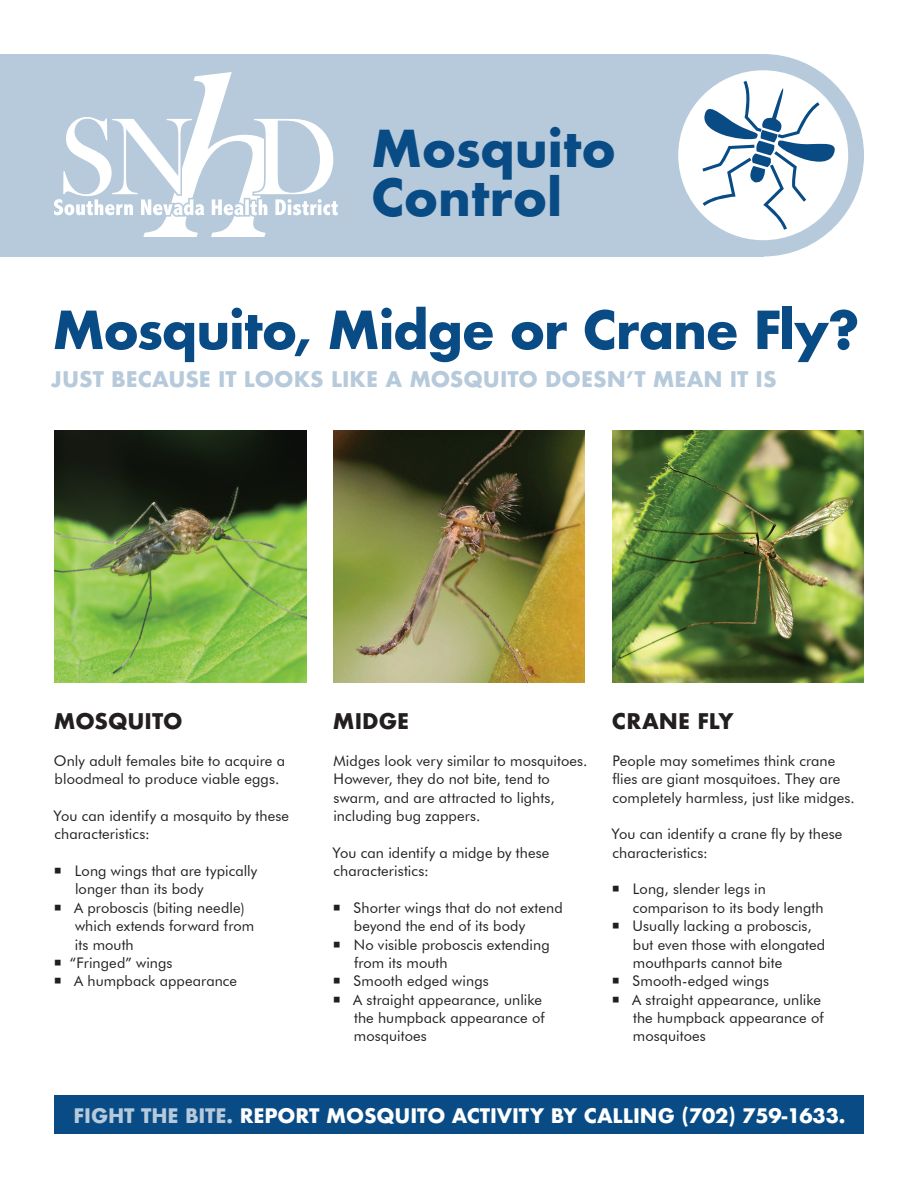
<style>
.page{position:relative;width:918px;height:1188px;background:#fff}
.page>*{position:absolute;margin:0;border:0;box-sizing:border-box;transform-origin:0 0}
.t1{font:700 51px "Futura";letter-spacing:-.025em;color:#094b85}
.t2{font:700 49.5px/49.5px "Futura";letter-spacing:-.005em;color:#094b85}
.t3{font:700 21px "Futura";color:#b6cadb}
.t4{font:700 21px "Futura";color:#231f20}
.t5{font:700 19.5px "Futura";letter-spacing:-.005em;color:#fff}
.t6{font:14.7px/18.3px "Futura BT";letter-spacing:.005em;color:#231f20}
.s1{color:#b6cadb}
</style>
<div class="page">
<div style="left:0;top:54px;width:763px;height:202px;background:#b6cadb"></div>
<div style="left:662px;top:54px;width:202px;height:202px;background:#b6cadb;border-radius:50%"></div>
<div style="left:678px;top:70px;width:170px;height:170px;background:#fff;border-radius:50%"></div>
<svg style="left:54px;top:72px;width:284px;height:165px"></svg>
<svg style="left:701px;top:81px;width:135px;height:149px"></svg>
<div style="left:54px;top:1095px;width:810px;height:39px;background:#094b85"></div>
<img style="left:54px;top:431px;width:252px;height:252px">
<img style="left:333px;top:431px;width:252px;height:252px">
<img style="left:612px;top:431px;width:252px;height:252px">
<p class="t2" style="left:371px;top:123px;width:246px">Mosquito<br>Control</p>
<p class="t1" style="left:52px;top:293px;width:809px">Mosquito, Midge or Crane Fly?</p>
<p class="t3" style="left:51px;top:363px;width:727px">JUST BECAUSE IT LOOKS LIKE A MOSQUITO DOESN’T MEAN IT IS</p>
<p class="t4" style="left:54px;top:706px;width:130px">MOSQUITO</p>
<p class="t6" style="left:54px;top:751px;width:233px">Only adult females bite to acquire a bloodmeal to produce viable eggs.</p>
<p class="t6" style="left:54px;top:806px;width:237px">You can identify a mosquito by these characteristics:</p>
<p class="t6" style="left:75px;top:862px;width:184px;text-indent:-21px">○ Long wings that are typically longer than its body</p>
<p class="t6" style="left:75px;top:898px;width:181px;text-indent:-21px">○ A proboscis (biting needle) which extends forward from its mouth</p>
<p class="t6" style="left:54px;top:953px;width:120px">○ “Fringed” wings</p>
<p class="t6" style="left:54px;top:972px;width:185px">○ A humpback appearance</p>
<p class="t4" style="left:333px;top:706px;width:78px">MIDGE</p>
<p class="t6" style="left:333px;top:751px;width:256px">Midges look very similar to mosquitoes.<br>However, they do not bite, tend to swarm, and are attracted to lights, including bug zappers.</p>
<p class="t6" style="left:333px;top:843px;width:218px">You can identify a midge by these characteristics:</p>
<p class="t6" style="left:354px;top:898px;width:210px;text-indent:-21px">○ Shorter wings that do not extend beyond the end of its body</p>
<p class="t6" style="left:354px;top:935px;width:197px;text-indent:-21px">○ No visible proboscis extending from its mouth</p>
<p class="t6" style="left:333px;top:972px;width:157px">○ Smooth edged wings</p>
<p class="t6" style="left:354px;top:990px;width:192px;text-indent:-21px">○ A straight appearance, unlike the humpback appearance of mosquitoes</p>
<p class="t4" style="left:612px;top:706px;width:123px">CRANE FLY</p>
<p class="t6" style="left:612px;top:751px;width:244px">People may sometimes think crane flies are giant mosquitoes. They are completely harmless, just like midges.</p>
<p class="t6" style="left:612px;top:825px;width:232px">You can identify a crane fly by these characteristics:</p>
<p class="t6" style="left:633px;top:880px;width:192px;text-indent:-21px">○ Long, slender legs in comparison to its body length</p>
<p class="t6" style="left:633px;top:917px;width:194px;text-indent:-21px">○ Usually lacking a proboscis, but even those with elongated mouthparts cannot bite</p>
<p class="t6" style="left:612px;top:972px;width:159px">○ Smooth-edged wings</p>
<p class="t6" style="left:633px;top:990px;width:192px;text-indent:-21px">○ A straight appearance, unlike the humpback appearance of mosquitoes</p>
<p class="t5" style="left:74px;top:1102px;width:773px"><span class="s1">FIGHT THE BITE.</span> REPORT MOSQUITO ACTIVITY BY CALLING (702) 759-1633.</p>
</div>
